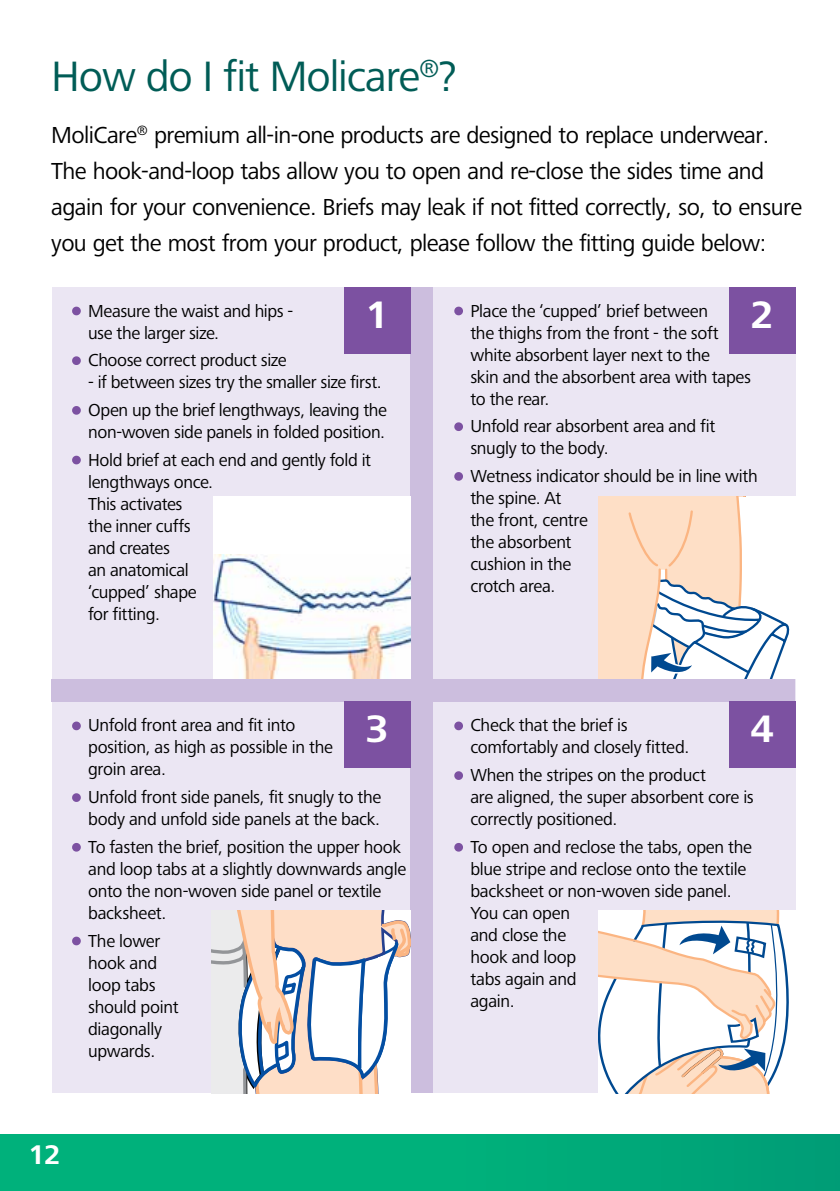
<style>
.page{position:relative;width:840px;height:1191px;background:#fff}
.page>*{position:absolute;margin:0;border:0;box-sizing:border-box;transform-origin:0 0}
.t1{font:44px "Frutiger Next Pro";letter-spacing:-.025em;color:#005c56}
.t2{font:700 39.6px "Frutiger Next Pro";color:#fff}
.t3{font:700 28px "Frutiger Next Pro";color:#fff}
.t4{font:24px/36px "Frutiger Next Pro";letter-spacing:-.025em;color:#000}
.t5{font:18px/22px "Frutiger Next Pro";letter-spacing:-.02em;color:#000}
.s1{font-weight:700;color:#7c51a1}
</style>
<div class="page">
<div style="left:0;top:1134px;width:839px;height:57px;background:linear-gradient(to right,#00b67c,#00a378)"></div>
<div style="left:52px;top:288px;width:743px;height:805px;background:#ebe6f3"></div>
<div style="left:51px;top:679px;width:743px;height:22px;background:#ccbede"></div>
<div style="left:410px;top:287px;width:23px;height:805px;background:#ccbede"></div>
<div style="left:344px;top:287px;width:66px;height:67px;background:#7c51a1"></div>
<div style="left:728px;top:287px;width:66px;height:67px;background:#7c51a1"></div>
<div style="left:344px;top:701px;width:66px;height:66px;background:#7c51a1"></div>
<div style="left:728px;top:701px;width:66px;height:66px;background:#7c51a1"></div>
<svg style="left:72px;top:306px;width:9px;height:10px"></svg>
<svg style="left:72px;top:356px;width:9px;height:9px"></svg>
<svg style="left:72px;top:406px;width:9px;height:9px"></svg>
<svg style="left:72px;top:455px;width:9px;height:10px"></svg>
<svg style="left:454px;top:306px;width:9px;height:10px"></svg>
<svg style="left:454px;top:422px;width:9px;height:9px"></svg>
<svg style="left:454px;top:472px;width:9px;height:9px"></svg>
<svg style="left:454px;top:721px;width:9px;height:10px"></svg>
<svg style="left:454px;top:771px;width:9px;height:9px"></svg>
<svg style="left:454px;top:843px;width:9px;height:9px"></svg>
<svg style="left:72px;top:721px;width:9px;height:10px"></svg>
<svg style="left:72px;top:793px;width:9px;height:9px"></svg>
<svg style="left:72px;top:843px;width:9px;height:9px"></svg>
<svg style="left:72px;top:936px;width:9px;height:10px"></svg>
<svg style="left:212px;top:911px;width:198px;height:182px"></svg>
<svg style="left:598px;top:497px;width:197px;height:182px"></svg>
<div style="left:213px;top:497px;width:197px;height:182px;background:#fff"></div>
<img style="left:213px;top:554px;width:197px;height:125px">
<svg style="left:598px;top:911px;width:197px;height:182px"></svg>
<h1 class="t1" style="left:51px;top:51px;width:406px">How do I fit Molicare<sup>®</sup>?</h1>
<p class="t4" style="left:51px;top:117px;width:752px">MoliCare<sup>®</sup> premium all-in-one products are designed to replace underwear.<br>The hook-and-loop tabs allow you to open and re-close the sides time and again for your convenience. Briefs may leak if not fitted correctly, so, to ensure you get the most from your product, please follow the fitting guide below:</p>
<h2 class="t2" style="left:365px;top:292px;width:25px">1</h2>
<h2 class="t2" style="left:750px;top:292px;width:25px">2</h2>
<p class="t5" style="left:470px;top:299px;width:282px;text-indent:-17px"><span class="s1">•</span> Place the ‘cupped’ brief between<br>the thighs from the front - the soft white absorbent layer next to the<br>skin and the absorbent area with tapes to the rear.</p>
<p class="t5" style="left:470px;top:415px;width:246px;text-indent:-17px"><span class="s1">•</span> Unfold rear absorbent area and fit snugly to the body.</p>
<p class="t5" style="left:470px;top:465px;width:289px;text-indent:-17px"><span class="s1">•</span> Wetness indicator should be in line with the spine. At<br>the front, centre<br>the absorbent<br>cushion in the<br>crotch area.</p>
<p class="t5" style="left:88px;top:299px;width:206px;text-indent:-17px"><span class="s1">•</span> Measure the waist and hips - use the larger size.</p>
<p class="t5" style="left:71px;top:349px;width:217px"><span class="s1">•</span> Choose correct product size</p>
<p class="t5" style="left:88px;top:371px;width:295px">- if between sizes try the smaller size first.</p>
<p class="t5" style="left:71px;top:399px;width:317px;text-align:right"><span class="s1">•</span> Open up the brief lengthways, leaving the non-woven side panels in folded position.</p>
<p class="t5" style="left:88px;top:448px;width:284px;text-indent:-17px"><span class="s1">•</span> Hold brief at each end and gently fold it lengthways once.<br>This activates<br>the inner cuffs<br>and creates<br>an anatomical<br>‘cupped’ shape<br>for fitting.</p>
<h2 class="t2" style="left:365px;top:706px;width:25px">3</h2>
<h2 class="t2" style="left:750px;top:706px;width:25px">4</h2>
<p class="t5" style="left:88px;top:714px;width:246px;text-indent:-17px"><span class="s1">•</span> Unfold front area and fit into position, as high as possible in the groin area.</p>
<p class="t5" style="left:71px;top:786px;width:311px;text-align:right"><span class="s1">•</span> Unfold front side panels, fit snugly to the body and unfold side panels at the back.</p>
<p class="t5" style="left:88px;top:836px;width:319px;text-indent:-17px"><span class="s1">•</span> To fasten the brief, position the upper hook and loop tabs at a slightly downwards angle onto the non-woven side panel or textile backsheet.</p>
<p class="t5" style="left:88px;top:929px;width:92px;text-indent:-17px"><span class="s1">•</span> The lower hook and loop tabs should point diagonally upwards.</p>
<p class="t5" style="left:470px;top:714px;width:220px;text-indent:-17px"><span class="s1">•</span> Check that the brief is comfortably and closely fitted.</p>
<p class="t5" style="left:470px;top:764px;width:285px;text-indent:-17px"><span class="s1">•</span> When the stripes on the product<br>are aligned, the super absorbent core is correctly positioned.</p>
<p class="t5" style="left:470px;top:836px;width:283px;text-indent:-17px"><span class="s1">•</span> To open and reclose the tabs, open the blue stripe and reclose onto the textile backsheet or non-woven side panel.<br>You can open<br>and close the<br>hook and loop<br>tabs again and<br>again.</p>
<h3 class="t3" style="left:28px;top:1138px;width:34px">12</h3>
</div>
